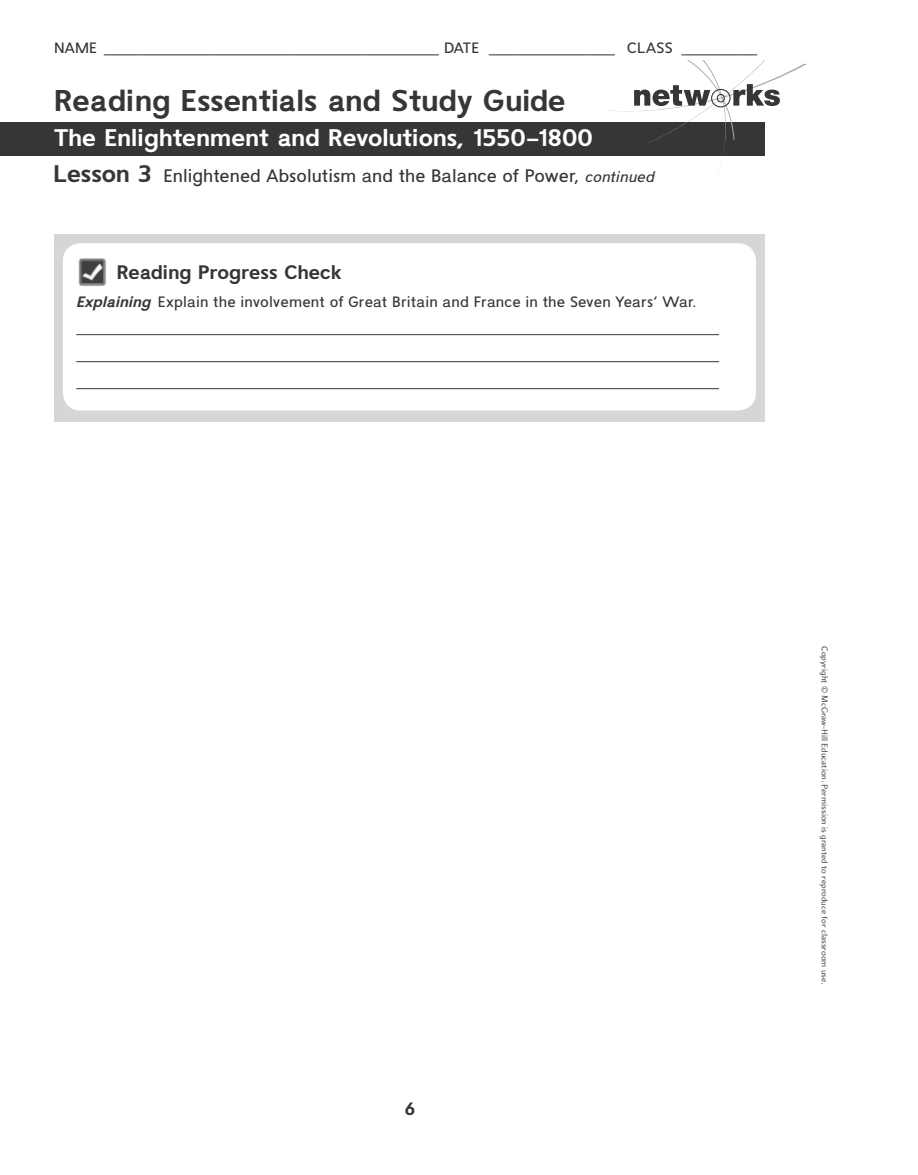
<style>
.page{position:relative;width:918px;height:1175px;background:#fff}
.page>*{position:absolute;margin:0;border:0;box-sizing:border-box;transform-origin:0 0}
.t1{font:700 30px "MH Eupperelemsans";color:#373536}
.t2{font:700 24px "MH Eupperelemsans";color:#fff}
.t3{font:700 19.5px "MH Eupperelemsans";letter-spacing:-.005em;color:#373536}
.S_LES_TITLE{font:18px "MH Eupperelemsans";letter-spacing:-.005em;color:#373536}
.t4{font:700 18px "MH Eupperelemsans";color:#373536}
.t5{font:15px "MH Eupperelemsans";color:#373536}
.t6{font:9px "Arum Sans";color:#373536}
.s1{font-weight:700;font-size:24px}
.s2{font-style:italic;font-size:15px}
.s3{font-weight:700;font-style:italic}
</style>
<div class="page">
<div style="left:0;top:122px;width:765px;height:33px;background:#373536"></div>
<svg style="left:606px;top:60px;width:201px;height:96px"></svg>
<div style="left:54px;top:234px;width:711px;height:187px;background:#d4d6d8"></div>
<div style="left:63px;top:243px;width:693px;height:167px;background:#fff;border-radius:18px"></div>
<hr style="left:76px;top:334px;width:643px;height:1px;background:#373536">
<hr style="left:76px;top:361px;width:643px;height:1px;background:#373536">
<hr style="left:76px;top:388px;width:643px;height:1px;background:#373536">
<img style="left:78px;top:258px;width:28px;height:28px">
<p class="t5" style="left:54px;top:39px;width:705px">NAME ________________________________________ DATE _______________ CLASS _________</p>
<h1 class="t1" style="left:54px;top:81px;width:513px">Reading Essentials and Study Guide</h1>
<h2 class="t2" style="left:54px;top:122px;width:540px">The Enlightenment and Revolutions, 1550–1800</h2>
<p class="S_LES_TITLE" style="left:54px;top:165px;width:602px"><span class="s1">Lesson 3</span> Enlightened Absolutism and the Balance of Power, <span class="s2">continued</span></p>
<p class="t3" style="left:117px;top:259px;width:227px">Reading Progress Check</p>
<p class="t5" style="left:76px;top:293px;width:621px"><span class="s3">Explaining</span> Explain the involvement of Great Britain and France in the Seven Years’ War.</p>
<p class="t4" style="left:405px;top:1097px;width:12px">6</p>
<p class="t6" style="left:830px;top:646px;width:340px;rotate:90deg">Copyright © McGraw-Hill Education. Permission is granted to reproduce for classroom use.</p>
</div>
